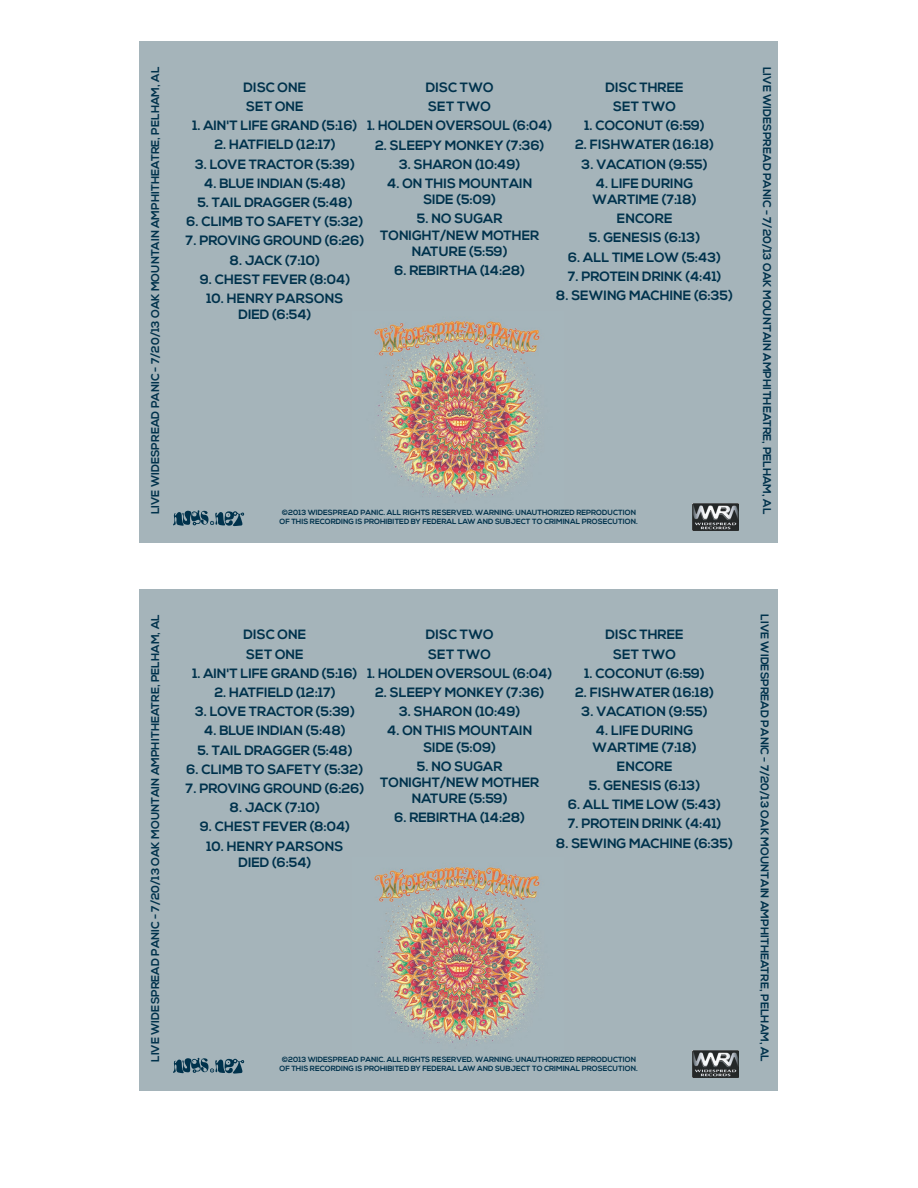
<style>
.page{position:relative;width:918px;height:1188px;background:#fff}
.page>*{position:absolute;margin:0;border:0;box-sizing:border-box;transform-origin:0 0}
.t1{font:700 13.5px/16.2px "Nexa";color:#00324c;text-align:center}
.t2{font:700 13.5px "Nexa";letter-spacing:.02em;color:#00324c}
.t3{font:700 11.25px "Nexa";color:#00324c}
.t4{font:700 7.5px/9px "Nexa";color:#00324c}
</style>
<div class="page">
<div style="left:139px;top:42px;width:639px;height:501px;background:#a5b4ba"></div>
<img style="left:692px;top:503px;width:46px;height:27px">
<svg style="left:173px;top:510px;width:71px;height:16px"></svg>
<div style="left:139px;top:589px;width:639px;height:501px;background:#a5b4ba"></div>
<img style="left:692px;top:1051px;width:46px;height:27px">
<svg style="left:173px;top:1058px;width:71px;height:16px"></svg>
<img style="left:374px;top:321px;width:166px;height:176px">
<img style="left:374px;top:867px;width:166px;height:176px">
<p class="t3" style="left:149px;top:514px;width:449px;rotate:-90deg">LIVE WIDESPREAD PANIC - 7/20/13 OAK MOUNTAIN AMPHITHEATRE, PELHAM, AL</p>
<p class="t1" style="left:426px;top:78px;width:69px;line-height:19.2px;text-align:left">DISC TWO<br>SET TWO</p>
<p class="t1" style="left:367px;top:118px;width:186px">1. HOLDEN OVERSOUL (6:04)</p>
<p class="t1" style="left:375px;top:137px;width:171px">2. SLEEPY MONKEY (7:36)</p>
<p class="t1" style="left:399px;top:156px;width:123px">3. SHARON (10:49)</p>
<p class="t1" style="left:387px;top:176px;width:147px">4. ON THIS MOUNTAIN<br>SIDE (5:09)</p>
<p class="t1" style="left:380px;top:211px;width:161px">5. NO SUGAR<br>TONIGHT/NEW MOTHER<br>NATURE (5:59)</p>
<p class="t1" style="left:394px;top:263px;width:132px">6. REBIRTHA (14:28)</p>
<p class="t1" style="left:244px;top:78px;width:64px;line-height:19.2px;text-align:left">DISC ONE<br>SET ONE</p>
<p class="t1" style="left:192px;top:118px;width:167px">1. AIN'T LIFE GRAND (5:16)</p>
<p class="t1" style="left:214px;top:137px;width:123px">2. HATFIELD (12:17)</p>
<p class="t1" style="left:195px;top:156px;width:161px">3. LOVE TRACTOR (5:39)</p>
<p class="t1" style="left:204px;top:176px;width:143px">4. BLUE INDIAN (5:48)</p>
<p class="t1" style="left:197px;top:195px;width:157px">5. TAIL DRAGGER (5:48)</p>
<p class="t1" style="left:187px;top:214px;width:178px">6. CLIMB TO SAFETY (5:32)</p>
<p class="t1" style="left:186px;top:233px;width:180px">7. PROVING GROUND (6:26)</p>
<p class="t1" style="left:230px;top:252px;width:92px">8. JACK (7:10)</p>
<p class="t1" style="left:200px;top:272px;width:152px">9. CHEST FEVER (8:04)</p>
<p class="t1" style="left:206px;top:291px;width:138px">10. HENRY PARSONS<br>DIED (6:54)</p>
<p class="t1" style="left:606px;top:78px;width:80px;line-height:19.2px">DISC THREE<br>SET TWO</p>
<p class="t1" style="left:584px;top:118px;width:122px">1. COCONUT (6:59)</p>
<p class="t1" style="left:575px;top:137px;width:140px">2. FISHWATER (16:18)</p>
<p class="t1" style="left:582px;top:156px;width:128px">3. VACATION (9:55)</p>
<p class="t1" style="left:593px;top:176px;width:105px;text-align:left">4. LIFE DURING<br>WARTIME (7:18)</p>
<p class="t1" style="left:617px;top:211px;width:57px">ENCORE</p>
<p class="t2" style="left:589px;top:230px;width:113px">5. GENESIS (6:13)</p>
<p class="t1" style="left:568px;top:249px;width:154px">6. ALL TIME LOW (5:43)</p>
<p class="t1" style="left:568px;top:269px;width:155px">7. PROTEIN DRINK (4:41)</p>
<p class="t1" style="left:556px;top:288px;width:178px">8. SEWING MACHINE (6:35)</p>
<p class="t4" style="left:279px;top:508px;width:360px">©2013 WIDESPREAD PANIC. ALL RIGHTS RESERVED. WARNING: UNAUTHORIZED REPRODUCTION<br>OF THIS RECORDING IS PROHIBITED BY FEDERAL LAW AND SUBJECT TO CRIMINAL PROSECUTION.</p>
<p class="t3" style="left:773px;top:67px;width:449px;rotate:90deg">LIVE WIDESPREAD PANIC - 7/20/13 OAK MOUNTAIN AMPHITHEATRE, PELHAM, AL</p>
<p class="t3" style="left:149px;top:1062px;width:449px;rotate:-90deg">LIVE WIDESPREAD PANIC - 7/20/13 OAK MOUNTAIN AMPHITHEATRE, PELHAM, AL</p>
<p class="t1" style="left:426px;top:626px;width:69px;line-height:19.2px;text-align:left">DISC TWO<br>SET TWO</p>
<p class="t1" style="left:367px;top:666px;width:186px">1. HOLDEN OVERSOUL (6:04)</p>
<p class="t1" style="left:375px;top:685px;width:171px">2. SLEEPY MONKEY (7:36)</p>
<p class="t1" style="left:399px;top:704px;width:123px">3. SHARON (10:49)</p>
<p class="t1" style="left:387px;top:723px;width:147px">4. ON THIS MOUNTAIN<br>SIDE (5:09)</p>
<p class="t1" style="left:380px;top:759px;width:161px">5. NO SUGAR<br>TONIGHT/NEW MOTHER<br>NATURE (5:59)</p>
<p class="t1" style="left:394px;top:810px;width:132px">6. REBIRTHA (14:28)</p>
<p class="t1" style="left:606px;top:626px;width:80px;line-height:19.2px">DISC THREE<br>SET TWO</p>
<p class="t1" style="left:584px;top:666px;width:122px">1. COCONUT (6:59)</p>
<p class="t1" style="left:575px;top:685px;width:140px">2. FISHWATER (16:18)</p>
<p class="t1" style="left:582px;top:704px;width:128px">3. VACATION (9:55)</p>
<p class="t1" style="left:593px;top:723px;width:105px;text-align:left">4. LIFE DURING<br>WARTIME (7:18)</p>
<p class="t1" style="left:617px;top:759px;width:57px">ENCORE</p>
<p class="t2" style="left:589px;top:778px;width:113px">5. GENESIS (6:13)</p>
<p class="t1" style="left:568px;top:797px;width:154px">6. ALL TIME LOW (5:43)</p>
<p class="t1" style="left:568px;top:816px;width:155px">7. PROTEIN DRINK (4:41)</p>
<p class="t1" style="left:556px;top:835px;width:178px">8. SEWING MACHINE (6:35)</p>
<p class="t1" style="left:244px;top:626px;width:64px;line-height:19.2px;text-align:left">DISC ONE<br>SET ONE</p>
<p class="t1" style="left:192px;top:666px;width:167px">1. AIN'T LIFE GRAND (5:16)</p>
<p class="t1" style="left:214px;top:685px;width:123px">2. HATFIELD (12:17)</p>
<p class="t1" style="left:195px;top:704px;width:161px">3. LOVE TRACTOR (5:39)</p>
<p class="t1" style="left:204px;top:723px;width:143px">4. BLUE INDIAN (5:48)</p>
<p class="t1" style="left:197px;top:742px;width:157px">5. TAIL DRAGGER (5:48)</p>
<p class="t1" style="left:187px;top:762px;width:178px">6. CLIMB TO SAFETY (5:32)</p>
<p class="t1" style="left:186px;top:781px;width:180px">7. PROVING GROUND (6:26)</p>
<p class="t1" style="left:230px;top:800px;width:92px">8. JACK (7:10)</p>
<p class="t1" style="left:200px;top:819px;width:152px">9. CHEST FEVER (8:04)</p>
<p class="t1" style="left:206px;top:838px;width:138px">10. HENRY PARSONS<br>DIED (6:54)</p>
<p class="t4" style="left:279px;top:1055px;width:360px">©2013 WIDESPREAD PANIC. ALL RIGHTS RESERVED. WARNING: UNAUTHORIZED REPRODUCTION<br>OF THIS RECORDING IS PROHIBITED BY FEDERAL LAW AND SUBJECT TO CRIMINAL PROSECUTION.</p>
<p class="t3" style="left:771px;top:614px;width:449px;rotate:90deg">LIVE WIDESPREAD PANIC - 7/20/13 OAK MOUNTAIN AMPHITHEATRE, PELHAM, AL</p>
</div>
